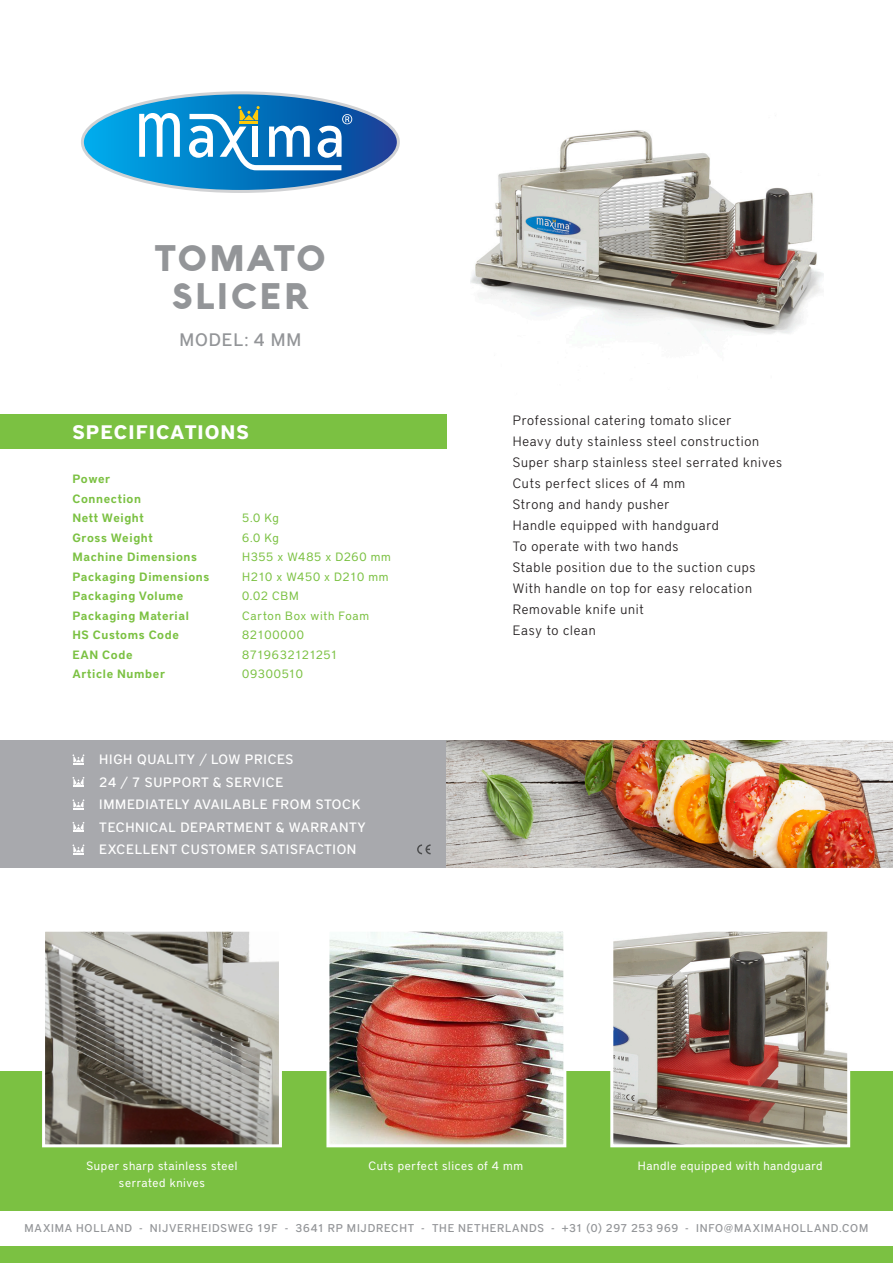
<style>
.page{position:relative;width:893px;height:1263px;background:#fff}
.page>*{position:absolute;margin:0;border:0;box-sizing:border-box;transform-origin:0 0}
.t1{font:900 36px/37.5px "Aquawax";letter-spacing:.04em;color:#939598;text-align:center}
.t2{font:700 19.5px "District Pro";letter-spacing:.05em;color:#fff}
.t3{font:500 18px "District Pro";letter-spacing:.05em;color:#939598}
.t4{font:300 13.5px "District Pro";letter-spacing:.055em;color:#231f20}
.t5{font:500 13.5px "District Pro";letter-spacing:.05em;color:#fff}
.t6{font:600 12px "District Pro";letter-spacing:.05em;color:#7bc142}
.t7{font:12px "District Pro";letter-spacing:.05em;color:#fff}
.t8{font:12px "District Pro";letter-spacing:.05em;color:#7bc142}
.t9{font:12px "District Pro";letter-spacing:.015em;color:#7bc142}
.t10{font:12px "District Pro";letter-spacing:.08em;color:#7bc142}
.t11{font:500 11.25px "District Pro";letter-spacing:.07em;color:#939598}
</style>
<div class="page">
<div style="left:0;top:1071px;width:893px;height:192px;background:#7bc142"></div>
<div style="left:0;top:415px;width:446px;height:34px;background:#7bc142"></div>
<svg style="left:82px;top:93px;width:316px;height:99px"></svg>
<div style="left:0;top:1211px;width:893px;height:34px;background:#fff"></div>
<div style="left:0;top:740px;width:446px;height:128px;background:#a8a9ad"></div>
<svg style="left:73px;top:754px;width:11px;height:10px"></svg>
<svg style="left:73px;top:777px;width:11px;height:10px"></svg>
<svg style="left:73px;top:799px;width:11px;height:10px"></svg>
<svg style="left:73px;top:844px;width:11px;height:10px"></svg>
<svg style="left:73px;top:822px;width:11px;height:10px"></svg>
<svg style="left:417px;top:844px;width:14px;height:10px"></svg>
<img style="left:470px;top:130px;width:353px;height:213px">
<img style="left:326px;top:931px;width:241px;height:217px">
<svg style="left:42px;top:931px;width:240px;height:217px;background:#9b9790"></svg>
<img style="left:446px;top:740px;width:447px;height:128px">
<img style="left:610px;top:931px;width:241px;height:217px">
<p class="t1" style="left:155px;top:239px;width:173px">TOMATO<br>SLICER</p>
<p class="t3" style="left:179px;top:328px;width:123px">MODEL: 4 MM</p>
<p class="t2" style="left:73px;top:418px;width:178px">SPECIFICATIONS</p>
<p class="t6" style="left:73px;top:471px;width:39px">Power</p>
<p class="t6" style="left:73px;top:490px;width:70px">Connection</p>
<p class="t6" style="left:73px;top:510px;width:73px">Nett Weight</p>
<p class="t6" style="left:73px;top:529px;width:82px">Gross Weight</p>
<p class="t6" style="left:73px;top:549px;width:126px">Machine Dimensions</p>
<p class="t6" style="left:73px;top:568px;width:138px">Packaging Dimensions</p>
<p class="t6" style="left:73px;top:588px;width:112px">Packaging Volume</p>
<p class="t6" style="left:73px;top:607px;width:118px">Packaging Material</p>
<p class="t6" style="left:73px;top:627px;width:108px">HS Customs Code</p>
<p class="t6" style="left:73px;top:646px;width:62px">EAN Code</p>
<p class="t6" style="left:73px;top:666px;width:94px">Article Number</p>
<p class="t8" style="left:242px;top:510px;width:38px">5.0 Kg</p>
<p class="t8" style="left:242px;top:529px;width:38px">6.0 Kg</p>
<p class="t8" style="left:242px;top:549px;width:150px">H355 x W485 x D260 mm</p>
<p class="t8" style="left:242px;top:568px;width:148px">H210 x W450 x D210 mm</p>
<p class="t8" style="left:242px;top:588px;width:58px">0.02 CBM</p>
<p class="t8" style="left:242px;top:607px;width:129px">Carton Box with Foam</p>
<p class="t10" style="left:242px;top:627px;width:63px">82100000</p>
<p class="t9" style="left:242px;top:646px;width:97px">8719632121251</p>
<p class="t8" style="left:242px;top:666px;width:62px">09300510</p>
<p class="t5" style="left:99px;top:750px;width:196px">HIGH QUALITY / LOW PRICES</p>
<p class="t5" style="left:99px;top:773px;width:186px">24 / 7 SUPPORT &amp; SERVICE</p>
<p class="t5" style="left:99px;top:795px;width:263px">IMMEDIATELY AVAILABLE FROM STOCK</p>
<p class="t5" style="left:99px;top:818px;width:268px">TECHNICAL DEPARTMENT &amp; WARRANTY</p>
<p class="t5" style="left:99px;top:840px;width:259px">EXCELLENT CUSTOMER SATISFACTION</p>
<p class="t4" style="left:513px;top:411px;width:220px">Professional catering tomato slicer</p>
<p class="t4" style="left:513px;top:432px;width:248px">Heavy duty stainless steel construction</p>
<p class="t4" style="left:513px;top:453px;width:271px">Super sharp stainless steel serrated knives</p>
<p class="t4" style="left:513px;top:474px;width:174px">Cuts perfect slices of 4 mm</p>
<p class="t4" style="left:513px;top:495px;width:158px">Strong and handy pusher</p>
<p class="t4" style="left:513px;top:516px;width:208px">Handle equipped with handguard</p>
<p class="t4" style="left:513px;top:537px;width:167px">To operate with two hands</p>
<p class="t4" style="left:513px;top:558px;width:244px">Stable position due to the suction cups</p>
<p class="t4" style="left:513px;top:579px;width:241px">With handle on top for easy relocation</p>
<p class="t4" style="left:513px;top:600px;width:132px">Removable knife unit</p>
<p class="t4" style="left:513px;top:621px;width:84px">Easy to clean</p>
<p class="t7" style="left:87px;top:1157px;width:152px">Super sharp stainless steel</p>
<p class="t7" style="left:119px;top:1174px;width:88px">serrated knives</p>
<p class="t7" style="left:369px;top:1157px;width:156px">Cuts perfect slices of 4 mm</p>
<p class="t7" style="left:638px;top:1157px;width:186px">Handle equipped with handguard</p>
<p class="t11" style="left:25px;top:1221px;width:845px">MAXIMA HOLLAND - NIJVERHEIDSWEG 19F - 3641 RP MIJDRECHT - THE NETHERLANDS - +31 (0) 297 253 969 - INFO@MAXIMAHOLLAND.COM</p>
</div>
